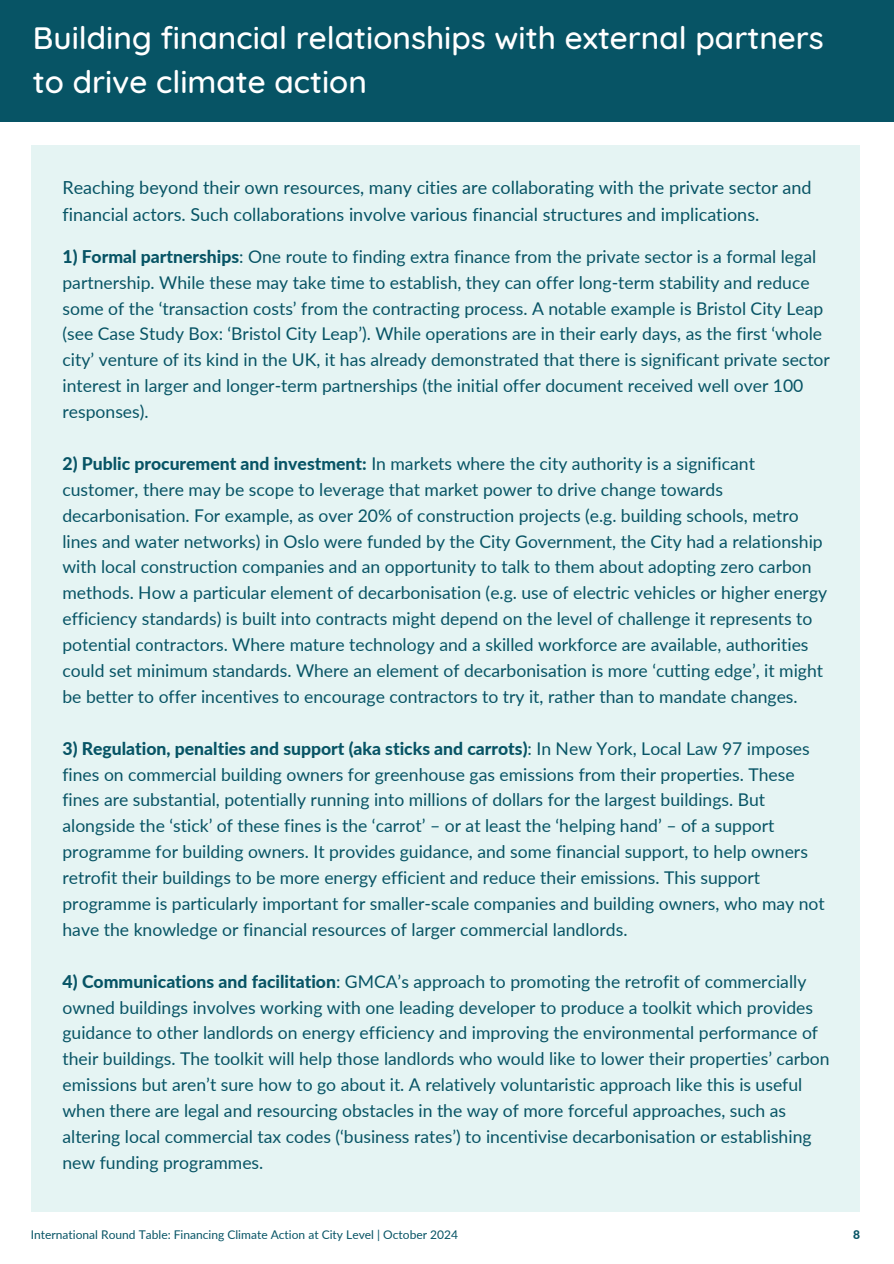
<style>
.page{position:relative;width:894px;height:1264px;background:#fff}
.page>*{position:absolute;margin:0;border:0;box-sizing:border-box;transform-origin:0 0}
.t1{font:500 31.5px/43.8px "Quicksand";color:#fff}
.t2{font:18px/27px "Lato";color:#075465}
.t3{font:17.55px/25.8px "Lato";color:#075465}
.t4{font:12px "Lato";color:#075465}
.t5{font:800 12px "Lato";color:#075465}
.s1{font-weight:800}
</style>
<div class="page">
<div style="left:31px;top:145px;width:828px;height:1066px;background:#e5f4f3"></div>
<div style="left:0;top:0;width:893px;height:121px;background:#075465"></div>
<p class="t1" style="left:33px;top:15px;width:792px">Building financial relationships with external partners to drive climate action</p>
<h1 class="t2" style="left:62px;top:173px;width:750px">Reaching beyond their own resources, many cities are collaborating with the private sector and financial actors. Such collaborations involve various financial structures and implications.</h1>
<p class="t3" style="left:62px;top:243px;width:768px"><span class="s1">1) Formal partnerships</span>: One route to finding extra finance from the private sector is a formal legal partnership. While these may take time to establish, they can offer long-term stability and reduce some of the ‘transaction costs’ from the contracting process. A notable example is Bristol City Leap (see Case Study Box: ‘Bristol City Leap’). While operations are in their early days, as the first ‘whole city’ venture of its kind in the UK, it has already demonstrated that there is significant private sector interest in larger and longer-term partnerships (the initial offer document received well over 100 responses).</p>
<p class="t3" style="left:62px;top:450px;width:766px"><span class="s1">2) Public procurement and investment:</span> In markets where the city authority is a significant customer, there may be scope to leverage that market power to drive change towards decarbonisation. For example, as over 20% of construction projects (e.g. building schools, metro lines and water networks) in Oslo were funded by the City Government, the City had a relationship with local construction companies and an opportunity to talk to them about adopting zero carbon methods. How a particular element of decarbonisation (e.g. use of electric vehicles or higher energy efficiency standards) is built into contracts might depend on the level of challenge it represents to potential contractors. Where mature technology and a skilled workforce are available, authorities could set minimum standards. Where an element of decarbonisation is more ‘cutting edge’, it might be better to offer incentives to encourage contractors to try it, rather than to mandate changes.</p>
<h2 class="t3" style="left:62px;top:735px;width:763px"><span class="s1">3) Regulation, penalties and support (aka sticks and carrots)</span>: In New York, Local Law 97 imposes fines on commercial building owners for greenhouse gas emissions from their properties. These fines are substantial, potentially running into millions of dollars for the largest buildings. But alongside the ‘stick’ of these fines is the ‘carrot’ – or at least the ‘helping hand’ – of a support programme for building owners. It provides guidance, and some financial support, to help owners retrofit their buildings to be more energy efficient and reduce their emissions. This support programme is particularly important for smaller-scale companies and building owners, who may not have the knowledge or financial resources of larger commercial landlords.</h2>
<h2 class="t3" style="left:62px;top:967px;width:768px"><span class="s1">4) Communications and facilitation</span>: GMCA’s approach to promoting the retrofit of commercially owned buildings involves working with one leading developer to produce a toolkit which provides guidance to other landlords on energy efficiency and improving the environmental performance of their buildings. The toolkit will help those landlords who would like to lower their properties’ carbon emissions but aren’t sure how to go about it. A relatively voluntaristic approach like this is useful when there are legal and resourcing obstacles in the way of more forceful approaches, such as altering local commercial tax codes (‘business rates’) to incentivise decarbonisation or establishing new funding programmes.</h2>
<h2 class="t4" style="left:31px;top:1227px;width:428px">International Round Table: Financing Climate Action at City Level | October 2024</h2>
<h2 class="t5" style="left:853px;top:1227px;width:8px">8</h2>
</div>
